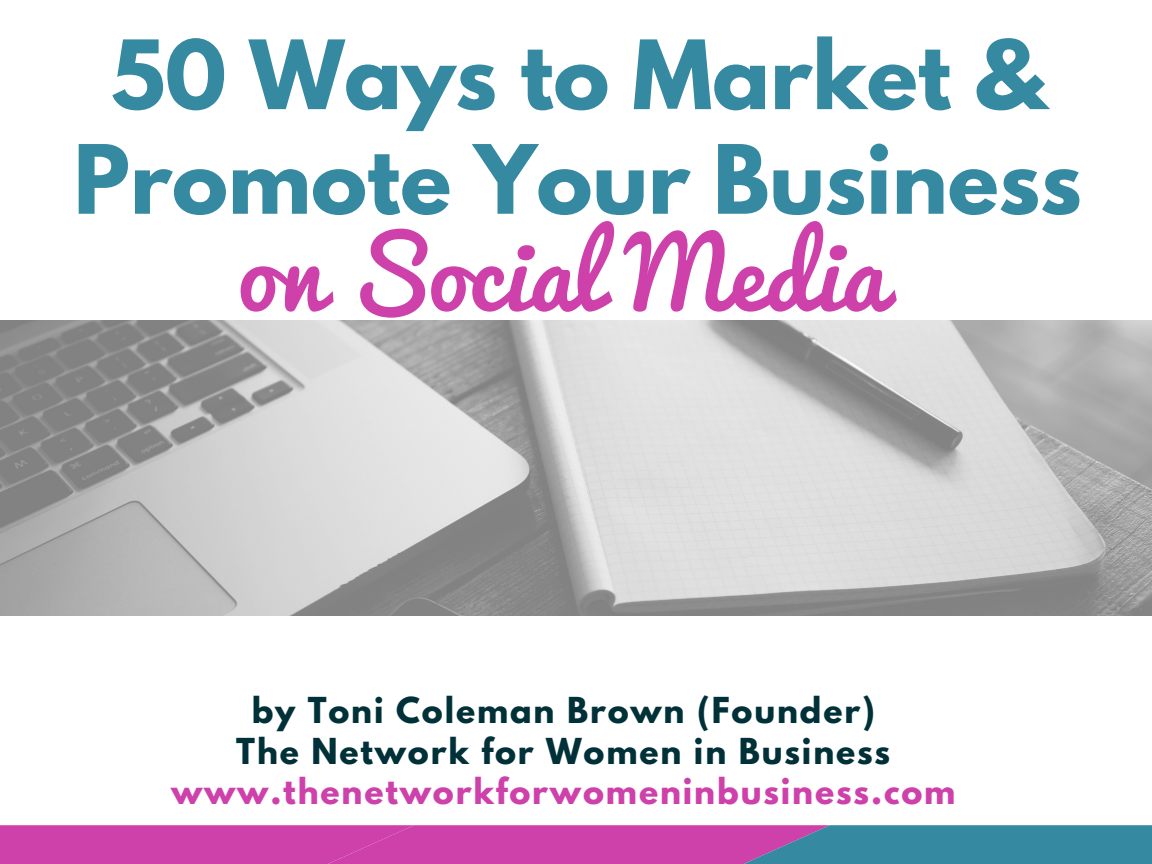
<style>
.page{position:relative;width:1152px;height:864px;background:#fff}
.page>*{position:absolute;margin:0;border:0;box-sizing:border-box;transform-origin:0 0}
.t1{font:96.6px "Pacifico";color:#ce40aa}
.t2{font:700 84.45px/104.7px "League Spartan";color:#3589a1;text-align:center}
.t3{font:700 31.65px/40.5px "League Spartan";letter-spacing:.06em;color:#003138;text-align:center}
.t4{font:700 31.65px "League Spartan";letter-spacing:.06em;color:#ce40aa}
</style>
<div class="page">
<svg style="left:0;top:825px;width:1152px;height:39px;background:#9e58a7"></svg>
<img style="left:0;top:321px;width:1152px;height:294px">
<h2 class="t2" style="left:74px;top:34px;width:1010px">50 Ways to Market &amp;<br>Promote Your Business</h2>
<h1 class="t1" style="left:238px;top:222px;width:649px">on Social Media</h1>
<p class="t3" style="left:236px;top:694px;width:655px">by Toni Coleman Brown (Founder)<br>The Network for Women in Business</p>
<p class="t4" style="left:171px;top:776px;width:786px">www.thenetworkforwomeninbusiness.com</p>
</div>
